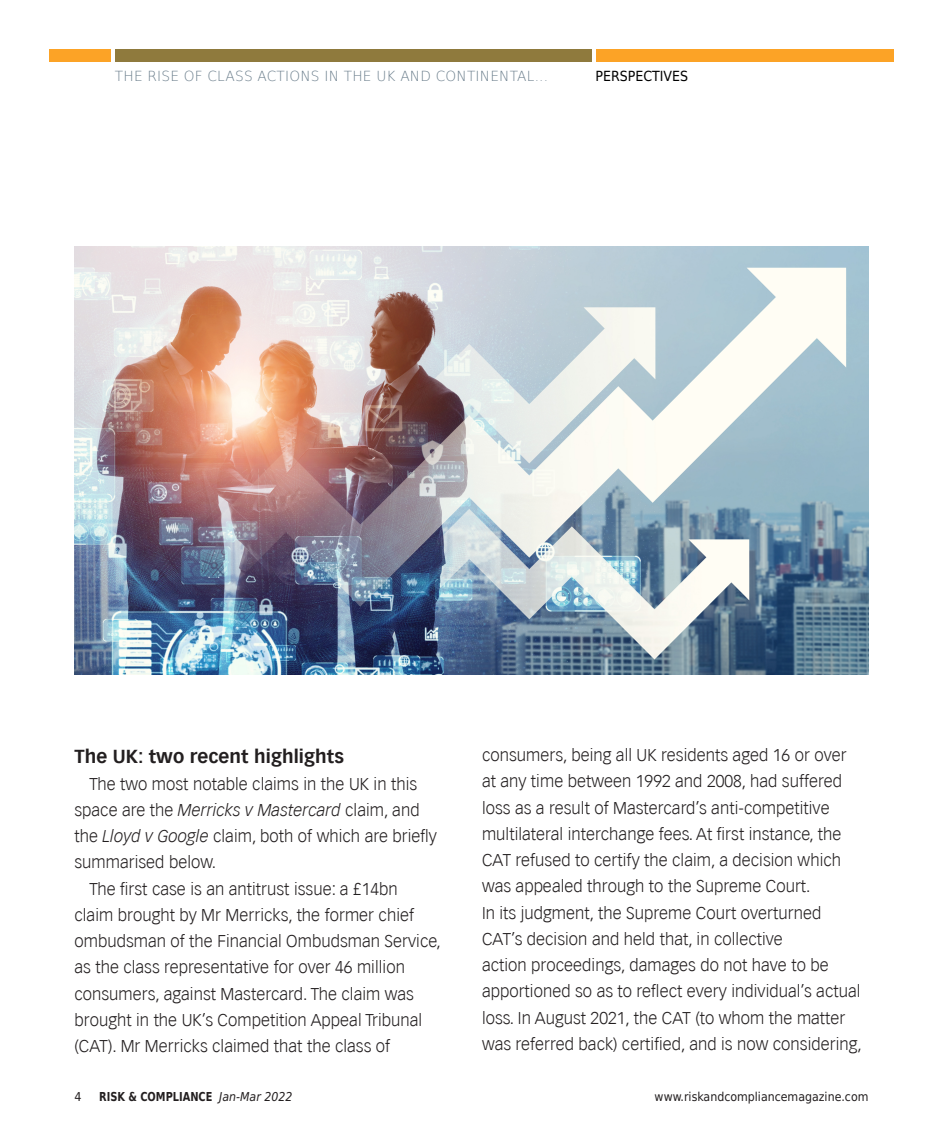
<style>
.page{position:relative;width:943px;height:1141px;background:#fff}
.page>*{position:absolute;margin:0;border:0;box-sizing:border-box;transform-origin:0 0}
.t1{font:700 18.38px "Vectora LH";letter-spacing:.005em;color:#231f20}
.t2{font:300 16.62px/26.2px "Vectora LH";letter-spacing:.005em;color:#231f20}
.t3{font:200 14px "DejaVu Sans";letter-spacing:.015em;color:#6a7d8b}
.t4{font:14px "DejaVu Sans Condensed";color:#000}
.t5{font:12.25px "DejaVu Sans Condensed";color:#231f20}
.t6{font:700 12.25px "DejaVu Sans";color:#231f20;scale:.8 1}
.s1{font-style:italic}
.s2{font-family:"DejaVu Sans Condensed";font-weight:400;font-style:italic}
</style>
<div class="page">
<div style="left:595px;top:50px;width:298px;height:12px;background:#fca326"></div>
<div style="left:115px;top:50px;width:477px;height:12px;background:#8f7a3d"></div>
<div style="left:50px;top:50px;width:61px;height:12px;background:#fca326"></div>
<img style="left:74px;top:247px;width:794px;height:428px">
<p class="t3" style="left:115px;top:65px;width:435px">THE RISE OF CLASS ACTIONS IN THE UK AND CONTINENTAL...</p>
<p class="t4" style="left:595px;top:64px;width:94px">PERSPECTIVES</p>
<p class="t1" style="left:74px;top:746px;width:271px">The UK: two recent highlights</p>
<p class="t2" style="left:89px;top:771px;width:329px">The two most notable claims in the UK in this</p>
<p class="t2" style="left:74px;top:797px;width:346px">space are the <span class="s1">Merricks v Mastercard</span> claim, and</p>
<p class="t2" style="left:74px;top:823px;width:364px">the <span class="s1">Lloyd v Google</span> claim, both of which are briefly</p>
<p class="t2" style="left:74px;top:850px;width:143px">summarised below.</p>
<p class="t2" style="left:89px;top:876px;width:310px">The first case is an antitrust issue: a £14bn</p>
<p class="t2" style="left:74px;top:902px;width:341px">claim brought by Mr Merricks, the former chief</p>
<p class="t2" style="left:74px;top:928px;width:368px">ombudsman of the Financial Ombudsman Service,</p>
<p class="t2" style="left:74px;top:955px;width:332px">as the class representative for over 46 million</p>
<p class="t2" style="left:74px;top:981px;width:341px">consumers, against Mastercard. The claim was</p>
<p class="t2" style="left:74px;top:1007px;width:349px">brought in the UK’s Competition Appeal Tribunal</p>
<p class="t2" style="left:74px;top:1033px;width:317px">(CAT). Mr Merricks claimed that the class of</p>
<p class="t2" style="left:482px;top:742px;width:381px">consumers, being all UK residents aged 16 or over at any time between 1992 and 2008, had suffered loss as a result of Mastercard’s anti-competitive multilateral interchange fees. At first instance, the CAT refused to certify the claim, a decision which was appealed through to the Supreme Court.<br>In its judgment, the Supreme Court overturned CAT’s decision and held that, in collective<br>action proceedings, damages do not have to be apportioned so as to reflect every individual’s actual loss. In August 2021, the CAT (to whom the matter was referred back) certified, and is now considering,</p>
<p class="t5" style="left:74px;top:1086px;width:9px">4</p>
<p class="t6" style="left:99px;top:1086px;width:243px">RISK &amp; COMPLIANCE <span class="s2">Jan-Mar 2022</span></p>
<p class="t5" style="left:654px;top:1086px;width:215px">www.riskandcompliancemagazine.com</p>
</div>
